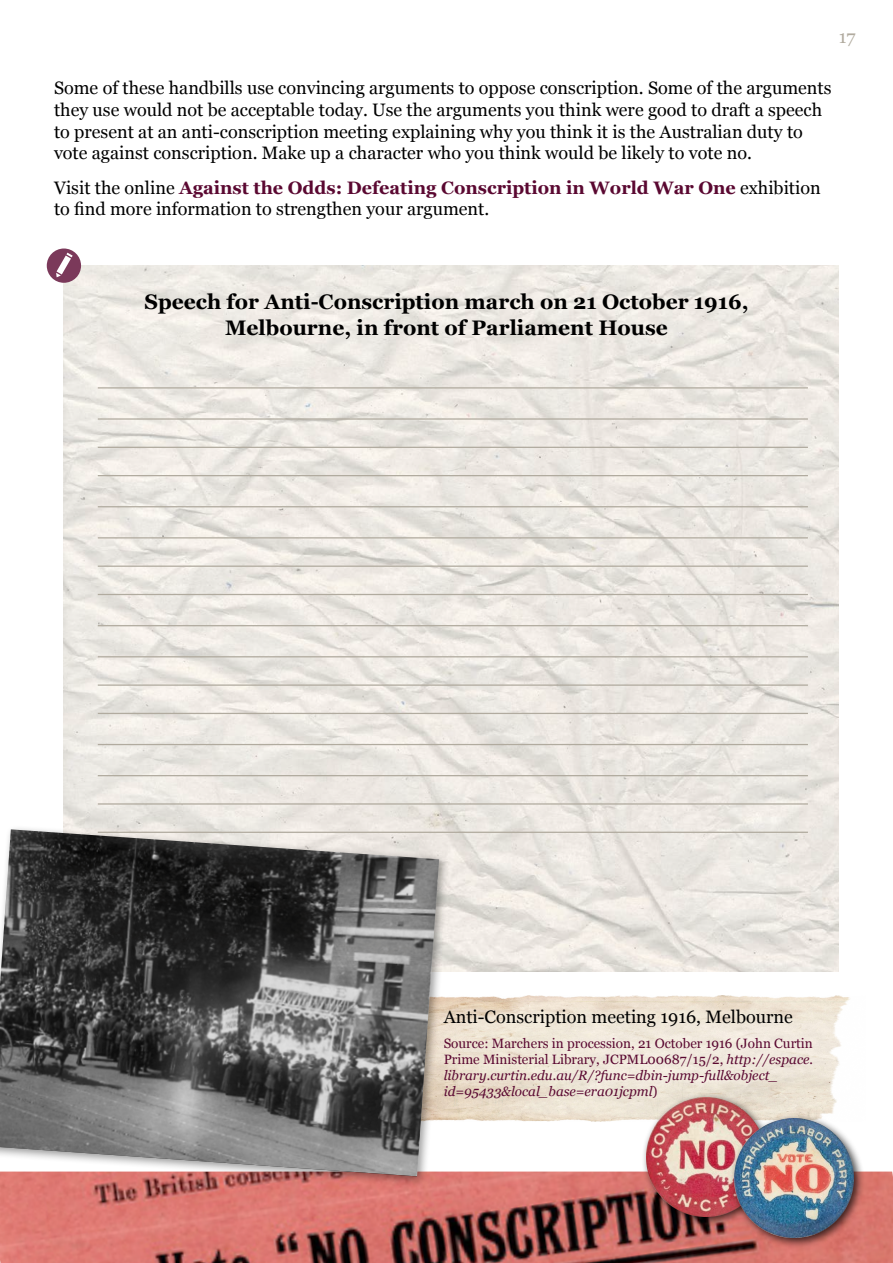
<style>
.page{position:relative;width:893px;height:1263px;background:#fff}
.page>*{position:absolute;margin:0;border:0;box-sizing:border-box;transform-origin:0 0}
.t1{font:700 21px/25.2px "Georgia";color:#000;text-align:center}
.t2{font:18px/21.6px "Georgia";color:#000}
.t3{font:18px "Georgia";color:#b1ab9f}
.t4{font:italic 13.5px/16.2px "Georgia";color:#5a0831}
.s1{font-weight:700;color:#5a0831}
.s2{font-style:normal}
</style>
<div class="page">
<img style="left:0;top:1171px;width:893px;height:92px">
<img style="left:64px;top:266px;width:775px;height:706px">
<div style="left:47px;top:248px;width:34px;height:35px;background:#7b395a;border-radius:50%"></div>
<svg style="left:56px;top:253px;width:17px;height:24px"></svg>
<img style="left:450px;top:996px;width:400px;height:125px">
<div style="left:0;top:825px;width:450px;height:362px;background:#000;opacity:.38"></div>
<img style="left:0;top:829px;width:439px;height:349px">
<div style="left:641px;top:1092px;width:136px;height:135px;background:#000;opacity:.75"></div>
<img style="left:646px;top:1097px;width:120px;height:119px">
<div style="left:729px;top:1113px;width:136px;height:136px;background:#000;opacity:.75"></div>
<img style="left:734px;top:1118px;width:120px;height:120px">
<hr style="left:98px;top:418px;width:710px;height:2px;background:#b1ab9f">
<hr style="left:98px;top:537px;width:710px;height:1px;background:#b1ab9f">
<hr style="left:98px;top:656px;width:710px;height:1px;background:#b1ab9f">
<hr style="left:98px;top:775px;width:710px;height:1px;background:#b1ab9f">
<hr style="left:98px;top:475px;width:710px;height:1px;background:#b1ab9f">
<hr style="left:98px;top:594px;width:710px;height:1px;background:#b1ab9f">
<hr style="left:98px;top:713px;width:710px;height:1px;background:#b1ab9f">
<hr style="left:98px;top:832px;width:710px;height:1px;background:#b1ab9f">
<hr style="left:98px;top:387px;width:710px;height:1px;background:#b1ab9f">
<hr style="left:98px;top:506px;width:710px;height:1px;background:#b1ab9f">
<hr style="left:98px;top:625px;width:710px;height:1px;background:#b1ab9f">
<hr style="left:98px;top:744px;width:710px;height:1px;background:#b1ab9f">
<hr style="left:98px;top:447px;width:710px;height:1px;background:#b1ab9f">
<hr style="left:98px;top:565px;width:710px;height:2px;background:#b1ab9f">
<hr style="left:98px;top:684px;width:710px;height:2px;background:#b1ab9f">
<hr style="left:98px;top:803px;width:710px;height:2px;background:#b1ab9f">
<p class="t3" style="left:839px;top:24px;width:18px">17</p>
<p class="t2" style="left:54px;top:77px;width:779px">Some of these handbills use convincing arguments to oppose conscription. Some of the arguments they use would not be acceptable today. Use the arguments you think were good to draft a speech to present at an anti-conscription meeting explaining why you think it is the Australian duty to vote against conscription. Make up a character who you think would be likely to vote no.</p>
<p class="t2" style="left:54px;top:176px;width:768px">Visit the online <span class="s1">Against the Odds: Defeating Conscription in World War One</span> exhibition to find more information to strengthen your argument.</p>
<p class="t1" style="left:144px;top:288px;width:606px">Speech for Anti-Conscription march on 21 October 1916,<br>Melbourne, in front of Parliament House</p>
<p class="t2" style="left:444px;top:1005px;width:351px">Anti-Conscription meeting 1916, Melbourne</p>
<p class="t4" style="left:444px;top:1034px;width:371px"><span class="s2">Source: Marchers in procession, 21 October 1916 (John Curtin Prime Ministerial Library, JCPML00687/15/2,</span> http://espace. library.curtin.edu.au/R/?func=dbin-jump-full&amp;object_ id=95433&amp;local_base=era01jcpml<span class="s2">)</span></p>
</div>
